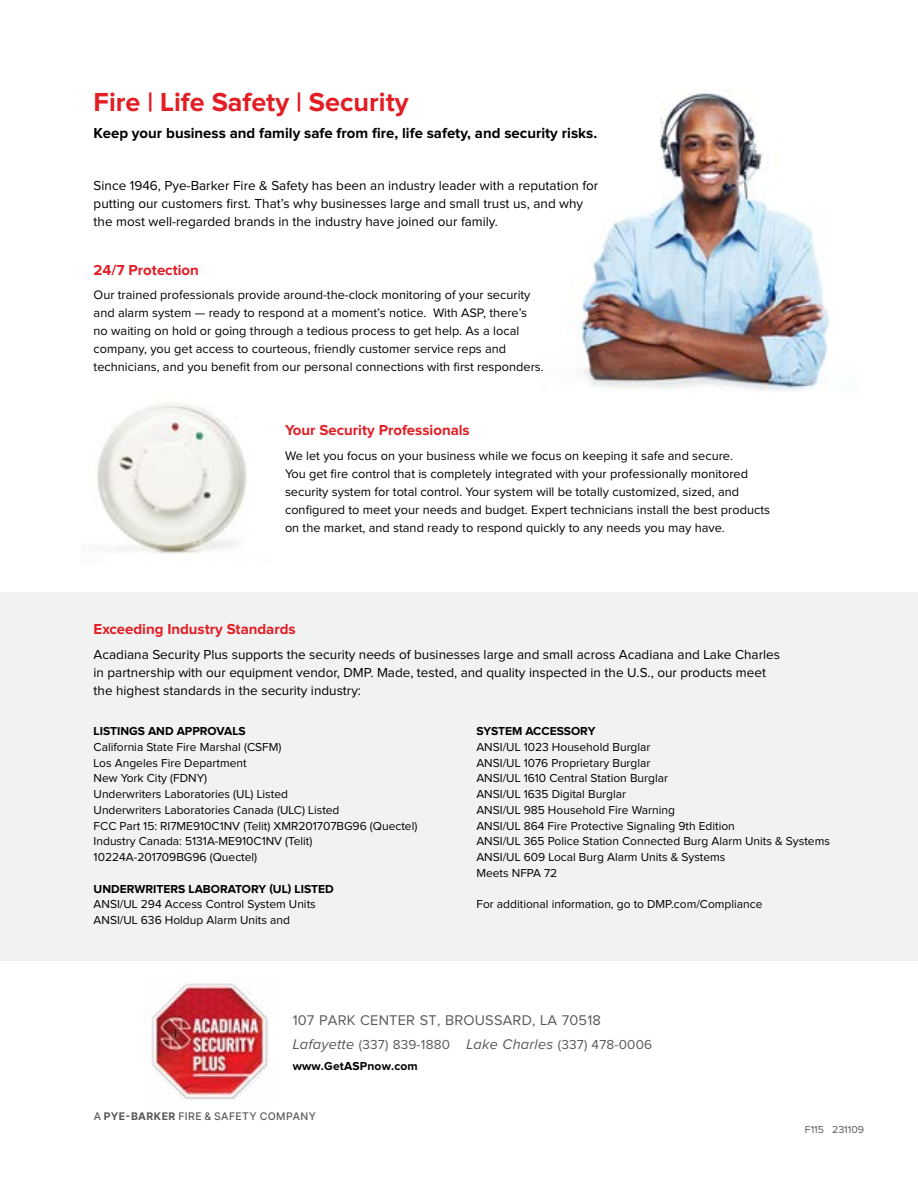
<style>
.page{position:relative;width:918px;height:1188px;background:#fff}
.page>*{position:absolute;margin:0;border:0;box-sizing:border-box;transform-origin:0 0}
.t1{font:700 27px "Proxima Nova";color:#e21d24}
.t2{font:700 15px "Proxima Nova";color:#000}
.t3{font:700 15px "Proxima Nova";color:#e21d24}
.t4{font:14.55px "Proxima Nova";letter-spacing:.015em;color:#58595b}
.t5{font:13.5px/18px "Proxima Nova";color:#000}
.t6{font:13.5px "Proxima Nova";letter-spacing:.015em;color:#58595b}
.t7{font:12.75px/18px "Proxima Nova";color:#000}
.t8{font:12px/15.8px "Proxima Nova";color:#000}
.t9{font:700 12px "Proxima Nova";color:#000}
.t10{font:500 10.5px "Inter";letter-spacing:.04em;color:#58595b}
.t11{font:10.5px "Proxima Nova";color:#58595b}
.s1{font-style:italic;font-size:14.55px}
.s2{font-weight:700}
</style>
<div class="page">
<img style="left:97px;top:402px;width:150px;height:152px">
<div style="left:0;top:592px;width:918px;height:368px;background:#f1f2f2"></div>
<img style="left:579px;top:91px;width:250px;height:300px">
<img style="left:152px;top:983px;width:116px;height:117px">
<h1 class="t1" style="left:94px;top:89px;width:317px">Fire | Life Safety | Security</h1>
<p class="t2" style="left:94px;top:126px;width:505px">Keep your business and family safe from fire, life safety, and security risks.</p>
<p class="t5" style="left:94px;top:177px;width:506px">Since 1946, Pye-Barker Fire &amp; Safety has been an industry leader with a reputation for putting our customers first. That’s why businesses large and small trust us, and why the most well-regarded brands in the industry have joined our family.</p>
<p class="t3" style="left:94px;top:263px;width:107px">24/7 Protection</p>
<p class="t7" style="left:94px;top:287px;width:452px">Our trained professionals provide around-the-clock monitoring of your security and alarm system — ready to respond at a moment’s notice. With ASP, there’s no waiting on hold or going through a tedious process to get help. As a local company, you get access to courteous, friendly customer service reps and technicians, and you benefit from our personal connections with first responders.</p>
<p class="t3" style="left:285px;top:423px;width:186px">Your Security Professionals</p>
<p class="t7" style="left:285px;top:447px;width:487px">We let you focus on your business while we focus on keeping it safe and secure.<br>You get fire control that is completely integrated with your professionally monitored security system for total control. Your system will be totally customized, sized, and configured to meet your needs and budget. Expert technicians install the best products on the market, and stand ready to respond quickly to any needs you may have.</p>
<p class="t3" style="left:94px;top:622px;width:204px">Exceeding Industry Standards</p>
<p class="t5" style="left:94px;top:646px;width:688px">Acadiana Security Plus supports the security needs of businesses large and small across Acadiana and Lake Charles in partnership with our equipment vendor, DMP. Made, tested, and quality inspected in the U.S., our products meet the highest standards in the security industry:</p>
<p class="t9" style="left:94px;top:726px;width:154px">LISTINGS AND APPROVALS</p>
<p class="t8" style="left:94px;top:740px;width:325px">California State Fire Marshal (CSFM)<br>Los Angeles Fire Department<br>New York City (FDNY)<br>Underwriters Laboratories (UL) Listed<br>Underwriters Laboratories Canada (ULC) Listed<br>FCC Part 15: RI7ME910C1NV (Telit) XMR201707BG96 (Quectel)<br>Industry Canada: 5131A-ME910C1NV (Telit)<br>10224A-201709BG96 (Quectel)</p>
<p class="t9" style="left:94px;top:883px;width:242px">UNDERWRITERS LABORATORY (UL) LISTED</p>
<p class="t8" style="left:94px;top:897px;width:224px">ANSI/UL 294 Access Control System Units<br>ANSI/UL 636 Holdup Alarm Units and</p>
<p class="t9" style="left:476px;top:726px;width:121px">SYSTEM ACCESSORY</p>
<p class="t8" style="left:476px;top:740px;width:355px">ANSI/UL 1023 Household Burglar<br>ANSI/UL 1076 Proprietary Burglar<br>ANSI/UL 1610 Central Station Burglar<br>ANSI/UL 1635 Digital Burglar<br>ANSI/UL 985 Household Fire Warning<br>ANSI/UL 864 Fire Protective Signaling 9th Edition<br>ANSI/UL 365 Police Station Connected Burg Alarm Units &amp; Systems ANSI/UL 609 Local Burg Alarm Units &amp; Systems<br>Meets NFPA 72</p>
<p class="t8" style="left:476px;top:897px;width:288px">For additional information, go to DMP.com/Compliance</p>
<p class="t4" style="left:293px;top:1013px;width:310px">107 PARK CENTER ST, BROUSSARD, LA 70518</p>
<p class="t6" style="left:293px;top:1038px;width:361px"><span class="s1">Lafayette</span> (337) 839-1880 <span class="s1">Lake Charles</span> (337) 478-0006</p>
<p class="t9" style="left:293px;top:1060px;width:127px">www.GetASPnow.com</p>
<p class="t10" style="left:94px;top:1109px;width:224px">A <span class="s2">PYE-BARKER</span> FIRE &amp; SAFETY COMPANY</p>
<p class="t11" style="left:805px;top:1124px;width:61px">F115 231109</p>
</div>
